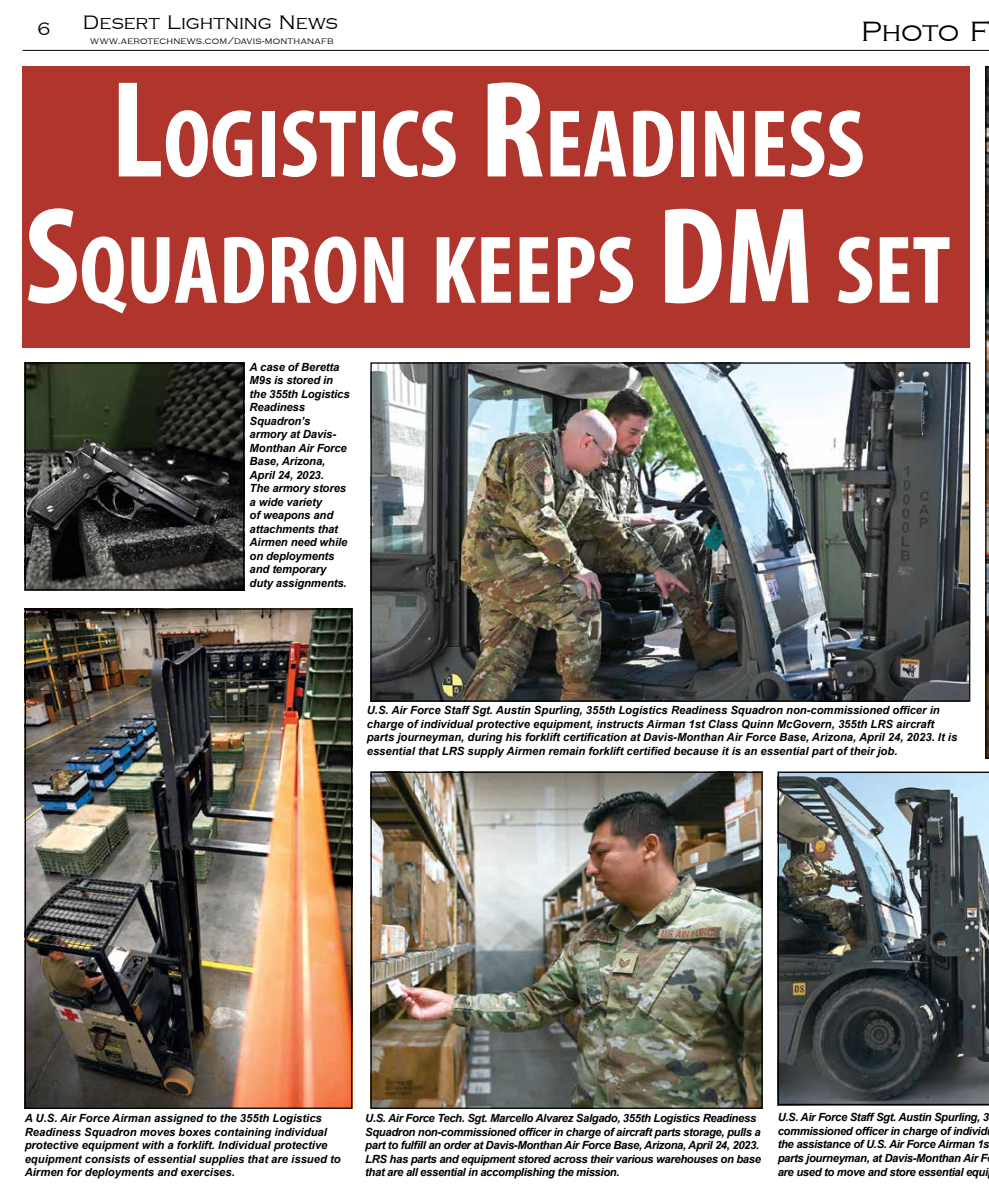
<style>
.page{position:relative;width:989px;height:1193px;background:#fff}
.page>*{position:absolute;margin:0;border:0;box-sizing:border-box;transform-origin:0 0}
.t1{font:700 condensed 97.12px/126.2px "Myriad Pro";color:#fff;text-align:center}
.t2{font:28.75px "Copperplate";letter-spacing:-.015em;color:#000}
.t3{font:20px "Copperplate";color:#000}
.t4{font:18.75px "Copperplate";color:#000}
.t5{font:italic 700 11.25px/13.5px "Arial";letter-spacing:-.01em;color:#000}
.t6{font:italic 700 11.25px/13.5px "Arial";letter-spacing:-.03em;color:#000}
.t7{font:10px "Copperplate";letter-spacing:.015em;color:#000}
.s1{font-size:138.75px}
</style>
<div class="page">
<hr style="left:23px;top:50px;width:965px;height:1px;background:#000">
<div style="left:23px;top:66px;width:946px;height:281px;background:#b0362d"></div>
<svg style="left:985px;top:66px;width:3px;height:692px;background:#352e28"></svg>
<img style="left:372px;top:773px;width:388px;height:333px">
<div style="left:370px;top:771px;width:392px;height:337px;border:1px solid #000"></div>
<img style="left:27px;top:610px;width:323px;height:496px">
<div style="left:25px;top:608px;width:327px;height:500px;border:1px solid #000"></div>
<img style="left:372px;top:364px;width:596px;height:335px">
<img style="left:27px;top:364px;width:215px;height:224px">
<div style="left:25px;top:362px;width:219px;height:228px;border:1px solid #000"></div>
<img style="left:777px;top:771px;width:211px;height:334px">
<h3 class="t3" style="left:83px;top:11px;width:256px">Desert Lightning News</h3>
<p class="t7" style="left:90px;top:35px;width:245px">www.aerotechnews.com/davis-monthanafb</p>
<h3 class="t4" style="left:37px;top:19px;width:15px">6</h3>
<h2 class="t2" style="left:860px;top:17px;width:131px">Photo F</h2>
<h1 class="t1" style="left:25px;top:79px;width:927px"><span class="s1">L</span>OGISTICS <span class="s1">R</span>EADINESS<br><span class="s1">S</span>QUADRON KEEPS <span class="s1">DM</span> SET</h1>
<p class="t5" style="left:249px;top:360px;width:101px">A case of Beretta<br>M9s is stored in the 355th Logistics<br>Readiness<br>Squadron’s armory at Davis-<br>Monthan Air Force<br>Base, Arizona,<br>April 24, 2023.<br>The armory stores a wide variety<br>of weapons and attachments that<br>Airmen need while on deployments and temporary duty assignments.</p>
<p class="t5" style="left:366px;top:704px;width:592px">U.S. Air Force Staff Sgt. Austin Spurling, 355th Logistics Readiness Squadron non-commissioned officer in charge of individual protective equipment, instructs Airman 1st Class Quinn McGovern, 355th LRS aircraft parts journeyman, during his forklift certification at Davis-Monthan Air Force Base, Arizona, April 24, 2023. It is essential that LRS supply Airmen remain forklift certified because it is an essential part of their job.</p>
<p class="t5" style="left:25px;top:1112px;width:317px">A U.S. Air Force Airman assigned to the 355th Logistics Readiness Squadron moves boxes containing individual protective equipment with a forklift. Individual protective equipment consists of essential supplies that are issued to Airmen for deployments and exercises.</p>
<p class="t6" style="left:365px;top:1112px;width:397px">U.S. Air Force Tech. Sgt. Marcello Alvarez Salgado, 355th Logistics Readiness Squadron non-commissioned officer in charge of aircraft parts storage, pulls a part to fulfill an order at Davis-Monthan Air Force Base, Arizona, April 24, 2023.<br>LRS has parts and equipment stored across their various warehouses on base that are all essential in accomplishing the mission.</p>
<p class="t6" style="left:777px;top:1110px;width:213px">U.S. Air Force Staff Sgt. Austin Spurling, 3 commissioned officer in charge of individ the assistance of U.S. Air Force Airman 1s parts journeyman, at Davis-Monthan Air F are used to move and store essential equi</p>
</div>
